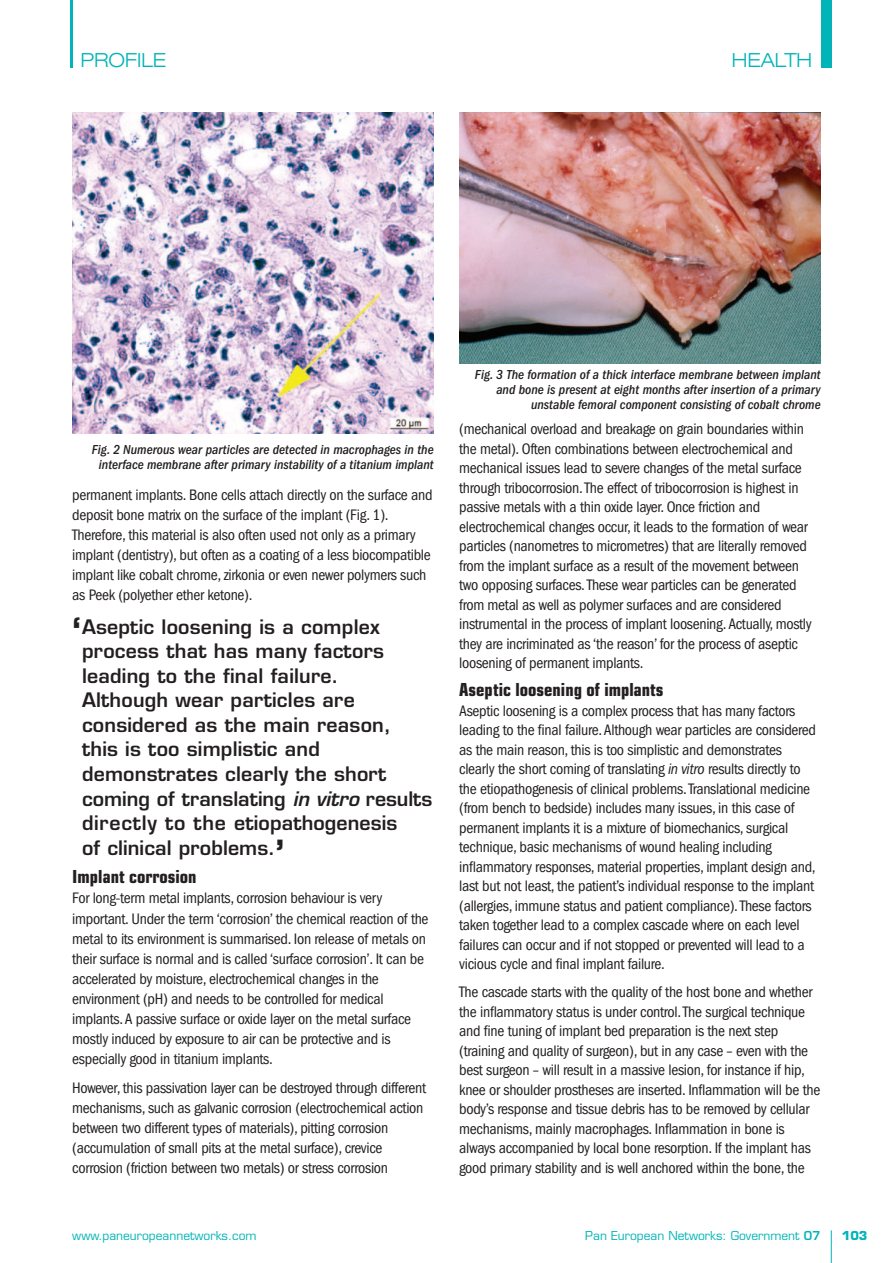
<style>
.page{position:relative;width:893px;height:1263px;background:#fff}
.page>*{position:absolute;margin:0;border:0;box-sizing:border-box;transform-origin:0 0}
.t1{font:600 19.5px/24.6px "Eurostile LT Std";letter-spacing:.01em;color:#231f20}
.t2{font:300 expanded 19.5px "Helvetica Neue LT Std";color:#00b4b8}
.t3{font:700 condensed 18px "Eurostile LT Std";color:#231f20}
.t4{font:condensed 15.75px/19.5px "ITC Franklin Gothic Std";letter-spacing:-.02em;color:#231f20}
.t5{font:italic 500 condensed 13.5px/15px "ITC Franklin Gothic Std";color:#231f20;text-align:center}
.t6{font:12px "Eurostile LT Std";color:#00b4b8}
.t7{font:700 12px "Eurostile LT Std";color:#00b4b8}
.s1{font-size:40.5px}
.s2{font-style:italic}
.s3{font-weight:600}
</style>
<div class="page">
<hr style="left:831px;top:1230px;width:1px;height:33px;background:#00b4b8">
<div style="left:821px;top:0;width:10px;height:68px;background:#00b4b8"></div>
<hr style="left:70px;top:0;width:2px;height:68px;background:#00b4b8">
<img style="left:72px;top:113px;width:362px;height:321px">
<img style="left:459px;top:113px;width:362px;height:250px">
<p class="t2" style="left:80px;top:49px;width:87px">PROFILE</p>
<p class="t2" style="left:732px;top:49px;width:82px">HEALTH</p>
<p class="t5" style="left:92px;top:443px;width:343px">Fig. 2 Numerous wear particles are detected in macrophages in the interface membrane after primary instability of a titanium implant</p>
<p class="t4" style="left:72px;top:486px;width:362px;line-height:20.1px">permanent implants. Bone cells attach directly on the surface and deposit bone matrix on the surface of the implant (Fig. 1).<br>Therefore, this material is also often used not only as a primary implant (dentistry), but often as a coating of a less biocompatible implant like cobalt chrome, zirkonia or even newer polymers such as Peek (polyether ether ketone).</p>
<p class="t1" style="left:82px;top:616px;width:352px;text-indent:-10px"><span class="s1">‘</span>Aseptic loosening is a complex process that has many factors leading to the final failure.<br>Although wear particles are considered as the main reason,<br>this is too simplistic and demonstrates clearly the short coming of translating <span class="s2">in vitro</span> results directly to the etiopathogenesis<br>of clinical problems.<span class="s1">’</span></p>
<p class="t3" style="left:72px;top:866px;width:126px">Implant corrosion</p>
<p class="t4" style="left:72px;top:889px;width:358px;line-height:20.1px">For long-term metal implants, corrosion behaviour is very important. Under the term ‘corrosion’ the chemical reaction of the metal to its environment is summarised. Ion release of metals on their surface is normal and is called ‘surface corrosion’. It can be accelerated by moisture, electrochemical changes in the environment (pH) and needs to be controlled for medical implants. A passive surface or oxide layer on the metal surface mostly induced by exposure to air can be protective and is especially good in titanium implants.</p>
<p class="t4" style="left:72px;top:1079px;width:355px;line-height:20.1px">However, this passivation layer can be destroyed through different mechanisms, such as galvanic corrosion (electrochemical action between two different types of materials), pitting corrosion (accumulation of small pits at the metal surface), crevice corrosion (friction between two metals) or stress corrosion</p>
<p class="t5" style="left:475px;top:368px;width:347px;text-align:right">Fig. 3 The formation of a thick interface membrane between implant and bone is present at eight months after insertion of a primary unstable femoral component consisting of cobalt chrome</p>
<p class="t4" style="left:459px;top:421px;width:354px">(mechanical overload and breakage on grain boundaries within the metal). Often combinations between electrochemical and mechanical issues lead to severe changes of the metal surface through tribocorrosion. The effect of tribocorrosion is highest in passive metals with a thin oxide layer. Once friction and electrochemical changes occur, it leads to the formation of wear particles (nanometres to micrometres) that are literally removed from the implant surface as a result of the movement between two opposing surfaces. These wear particles can be generated from metal as well as polymer surfaces and are considered instrumental in the process of implant loosening. Actually, mostly they are incriminated as ‘the reason’ for the process of aseptic loosening of permanent implants.</p>
<p class="t3" style="left:459px;top:679px;width:206px">Aseptic loosening of implants</p>
<p class="t4" style="left:459px;top:702px;width:358px">Aseptic loosening is a complex process that has many factors leading to the final failure. Although wear particles are considered as the main reason, this is too simplistic and demonstrates clearly the short coming of translating <span class="s2">in vitro</span> results directly to the etiopathogenesis of clinical problems. Translational medicine (from bench to bedside) includes many issues, in this case of permanent implants it is a mixture of biomechanics, surgical technique, basic mechanisms of wound healing including inflammatory responses, material properties, implant design and, last but not least, the patient’s individual response to the implant (allergies, immune status and patient compliance). These factors taken together lead to a complex cascade where on each level failures can occur and if not stopped or prevented will lead to a vicious cycle and final implant failure.</p>
<p class="t4" style="left:459px;top:984px;width:363px">The cascade starts with the quality of the host bone and whether the inflammatory status is under control. The surgical technique and fine tuning of implant bed preparation is the next step (training and quality of surgeon), but in any case – even with the best surgeon – will result in a massive lesion, for instance if hip, knee or shoulder prostheses are inserted. Inflammation will be the body’s response and tissue debris has to be removed by cellular mechanisms, mainly macrophages. Inflammation in bone is always accompanied by local bone resorption. If the implant has good primary stability and is well anchored within the bone, the</p>
<p class="t6" style="left:72px;top:1229px;width:186px">www.paneuropeannetworks.com</p>
<p class="t6" style="left:585px;top:1229px;width:237px">Pan European Networks: Government <span class="s3">07</span></p>
<p class="t7" style="left:842px;top:1229px;width:27px">103</p>
</div>
